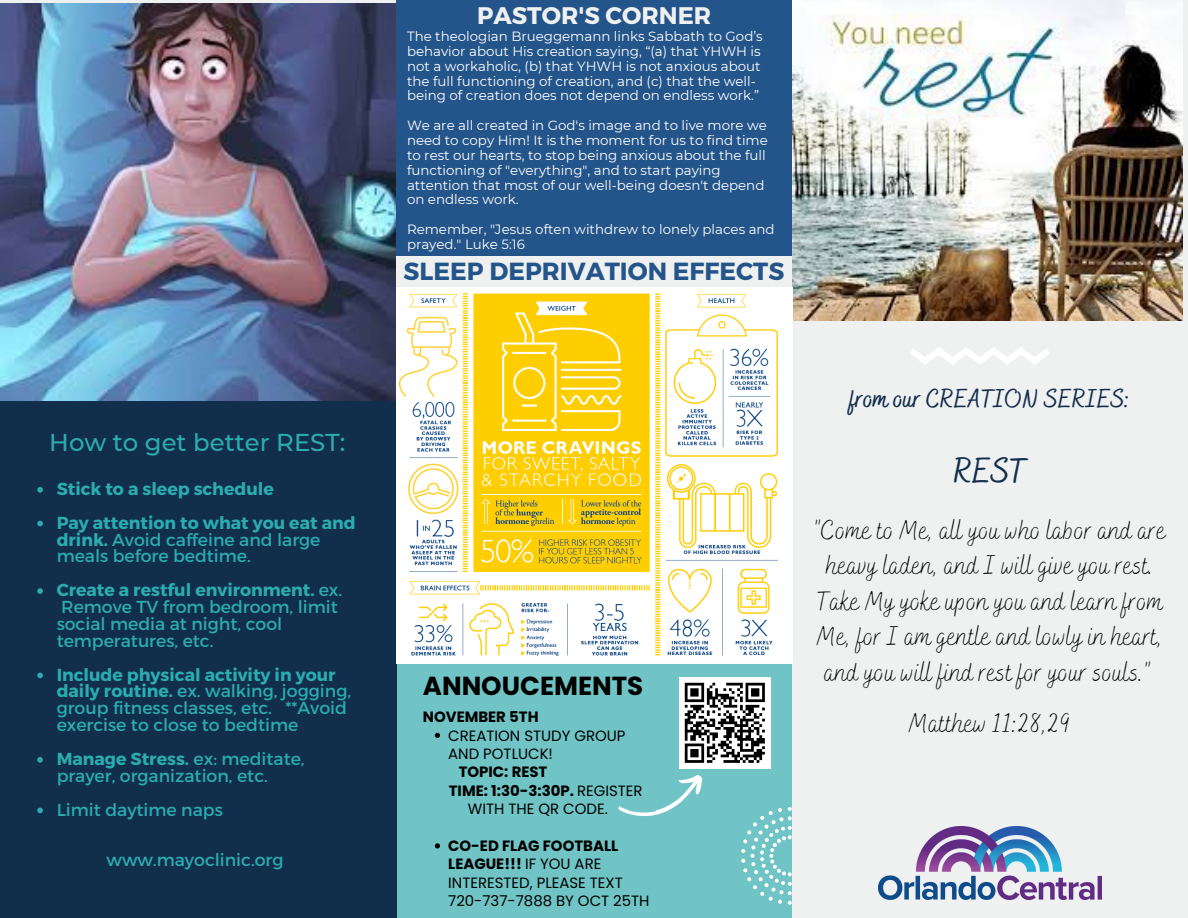
<style>
.page{position:relative;width:1188px;height:918px;background:#eff0f0}
.page>*{position:absolute;margin:0;border:0;box-sizing:border-box;transform-origin:0 0}
.t1{font:500 34.95px "Bakerie Smooth";color:#122e4d}
.t2{font:100 27.45px/35.5px "Bakerie Smooth";color:#000;text-align:center}
.t3{font:700 26.1px "Poppins";color:#000}
.t4{font:500 25.95px "Bakerie Smooth";color:#122e4d}
.t5{font:700 24.75px "Montserrat";color:#24558a}
.t6{font:500 24.3px "Montserrat";color:#2bacaf}
.t7{font:700 24px "Montserrat";color:#eff0f0}
.t8{font:17.4px/16.8px "Montserrat";color:#2bacaf}
.t9{font:700 17.4px/33.8px "Montserrat";color:#2bacaf}
.t10{font:14.85px/18.5px "Poppins";color:#000}
.t11{font:700 14.85px "Poppins";color:#000}
.t12{font:13.35px/14.9px "Montserrat";color:#fff}
.s1{font-weight:700}
.s2{font-weight:400}
</style>
<div class="page">
<svg style="left:910px;top:347px;width:140px;height:18px"></svg>
<div style="left:396px;top:655px;width:396px;height:263px;background:#70c4c5"></div>
<div style="left:0;top:378px;width:396px;height:540px;background:#122e4d"></div>
<img style="left:878px;top:826px;width:224px;height:73px">
<div style="left:396px;top:0;width:396px;height:255px;background:#24558a"></div>
<img style="left:792px;top:0;width:390px;height:320px">
<img style="left:0;top:4px;width:396px;height:396px">
<div style="left:679px;top:677px;width:91px;height:91px;background:#fff"></div>
<img style="left:396px;top:287px;width:396px;height:376px">
<svg style="left:618px;top:681px;width:174px;height:224px"></svg>
<svg style="left:37px;top:487px;width:6px;height:6px"></svg>
<svg style="left:37px;top:521px;width:6px;height:5px"></svg>
<svg style="left:37px;top:588px;width:6px;height:6px"></svg>
<svg style="left:37px;top:673px;width:6px;height:5px"></svg>
<svg style="left:37px;top:757px;width:6px;height:6px"></svg>
<svg style="left:37px;top:808px;width:6px;height:5px"></svg>
<svg style="left:435px;top:733px;width:5px;height:5px"></svg>
<svg style="left:435px;top:843px;width:5px;height:5px"></svg>
<h3 class="t6" style="left:49px;top:427px;width:297px">How to get better REST:</h3>
<h3 class="t9" style="left:57px;top:471px;width:301px">Stick to a sleep schedule<br>Pay attention to what you eat and</h3>
<h3 class="t8" style="left:57px;top:530px;width:265px"><span class="s1">drink.</span> Avoid caffeine and large meals before bedtime.</h3>
<h3 class="t8" style="left:57px;top:581px;width:287px"><span class="s1">Create a restful environment.</span> ex.<br>Remove TV from bedroom, limit social media at night, cool temperatures, etc.</h3>
<h3 class="t8" style="left:57px;top:665px;width:296px"><span class="s1">Include physical activity in your daily routine.</span> ex. walking, jogging, group fitness classes, etc. **Avoid exercise to close to bedtime</h3>
<h3 class="t8" style="left:57px;top:749px;width:250px"><span class="s1">Manage Stress.</span> ex: meditate, prayer, organization, etc.</h3>
<h3 class="t8" style="left:57px;top:800px;width:168px">Limit daytime naps</h3>
<h3 class="t8" style="left:107px;top:851px;width:179px">www.mayoclinic.org</h3>
<h3 class="t7" style="left:477px;top:0;width:236px">PASTOR'S CORNER</h3>
<p class="t12" style="left:407px;top:29px;width:357px">The theologian Brueggemann links Sabbath to God’s behavior about His creation saying, “(a) that YHWH is not a workaholic, (b) that YHWH is not anxious about the full functioning of creation, and (c) that the well&shy;being of creation does not depend on endless work.”</p>
<p class="t12" style="left:407px;top:118px;width:362px">We are all created in God's image and to live more we need to copy Him! It is the moment for us to find time to rest our hearts, to stop being anxious about the full functioning of "everything", and to start paying attention that most of our well-being doesn't depend on endless work.</p>
<p class="t12" style="left:407px;top:222px;width:369px">Remember, "Jesus often withdrew to lonely places and prayed." Luke 5:16</p>
<h3 class="t5" style="left:404px;top:255px;width:382px">SLEEP DEPRIVATION EFFECTS</h3>
<h3 class="t3" style="left:423px;top:667px;width:222px">ANNOUCEMENTS</h3>
<p class="t11" style="left:423px;top:706px;width:117px">NOVEMBER 5TH</p>
<p class="t10" style="left:448px;top:726px;width:179px">CREATION STUDY GROUP<br>AND POTLUCK!</p>
<p class="t11" style="left:459px;top:762px;width:90px">TOPIC: REST</p>
<p class="t11" style="left:449px;top:780px;width:195px">TIME: 1:30-3:30P. <span class="s2">REGISTER</span></p>
<p class="t10" style="left:468px;top:800px;width:141px">WITH THE QR CODE.</p>
<p class="t10" style="left:448px;top:837px;width:203px"><span class="s1">CO-ED FLAG FOOTBALL<br>LEAGUE!!!</span> IF YOU ARE<br>INTERESTED, PLEASE TEXT<br>720-737-7888 BY OCT 25TH</p>
<h3 class="t4" style="left:850px;top:384px;width:282px">from our CREATION SERIES:</h3>
<h1 class="t1" style="left:954px;top:451px;width:74px">REST</h1>
<h2 class="t2" style="left:814px;top:514px;width:353px">"Come to Me, all you who labor and are heavy laden, and I will give you rest.<br>Take My yoke upon you and learn from Me, for I am gentle and lowly in heart, and you will find rest for your souls."</h2>
<h2 class="t2" style="left:909px;top:707px;width:164px">Matthew 11:28,29</h2>
</div>
